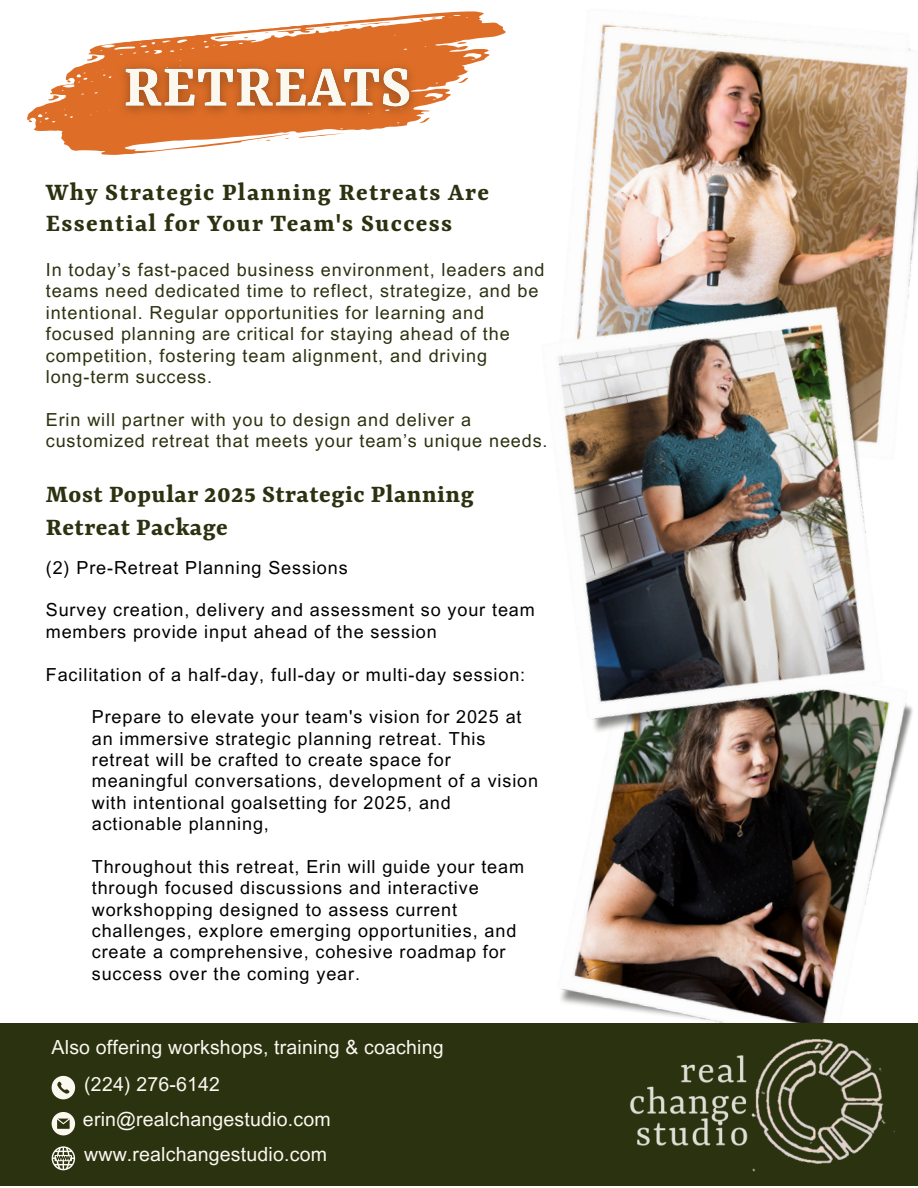
<style>
.page{position:relative;width:918px;height:1188px;background:#fff}
.page>*{position:absolute;margin:0;border:0;box-sizing:border-box;transform-origin:0 0}
.t1{font:700 27px/31.5px "Rasa";letter-spacing:.04em;color:#2b3210}
.t2{font:700 27px/32.7px "Rasa";letter-spacing:.02em;color:#2b3210}
.t3{font:19.5px "Arial MT Pro";letter-spacing:.01em;color:#fbf8ef}
.t4{font:18px/21.3px "Arial MT Pro";letter-spacing:.05em;color:#000}
.t5{font:18px/21.3px "Arial MT Pro";letter-spacing:.05em;color:#2b3210}
</style>
<div class="page">
<svg style="left:98px;top:11px;width:408px;height:53px"></svg>
<svg style="left:457px;top:41px;width:10px;height:3px"></svg>
<svg style="left:214px;top:36px;width:20px;height:3px"></svg>
<svg style="left:360px;top:22px;width:30px;height:4px"></svg>
<svg style="left:419px;top:18px;width:6px;height:3px"></svg>
<svg style="left:244px;top:32px;width:25px;height:6px"></svg>
<svg style="left:27px;top:46px;width:445px;height:109px"></svg>
<svg style="left:299px;top:133px;width:46px;height:5px"></svg>
<svg style="left:47px;top:95px;width:12px;height:6px"></svg>
<svg style="left:427px;top:118px;width:3px;height:5px"></svg>
<img style="left:576px;top:756px;width:326px;height:210px">
<div style="left:0;top:1023px;width:918px;height:162px;background:#2b3210"></div>
<svg style="left:52px;top:1076px;width:23px;height:23px"></svg>
<svg style="left:52px;top:1112px;width:23px;height:23px"></svg>
<svg style="left:52px;top:1146px;width:23px;height:24px"></svg>
<img style="left:486px;top:966px;width:432px;height:220px">
<img style="left:108px;top:54px;width:319px;height:73px">
<img style="left:581px;top:24px;width:337px;height:245px">
<img style="left:558px;top:269px;width:355px;height:487px">
<p class="t1" style="left:46px;top:178px;width:445px">Why Strategic Planning Retreats Are<br>Essential for Your Team's Success</p>
<p class="t5" style="left:46px;top:261px;width:500px">In today’s fast-paced business environment, leaders and teams need dedicated time to reflect, strategize, and be intentional. Regular opportunities for learning and focused planning are critical for staying ahead of the competition, fostering team alignment, and driving</p>
<p class="t5" style="left:46px;top:368px;width:168px">long-term success.</p>
<p class="t5" style="left:46px;top:411px;width:503px">Erin will partner with you to design and deliver a customized retreat that meets your team’s unique needs.</p>
<p class="t2" style="left:46px;top:479px;width:430px">Most Popular 2025 Strategic Planning<br>Retreat Package</p>
<h2 class="t4" style="left:46px;top:559px;width:303px">(2) Pre-Retreat Planning Sessions</h2>
<p class="t4" style="left:46px;top:602px;width:490px">Survey creation, delivery and assessment so your team members provide input ahead of the session</p>
<p class="t4" style="left:46px;top:666px;width:481px">Facilitation of a half-day, full-day or multi-day session:</p>
<p class="t4" style="left:92px;top:709px;width:448px">Prepare to elevate your team's vision for 2025 at an immersive strategic planning retreat. This retreat will be crafted to create space for meaningful conversations, development of a vision with intentional goalsetting for 2025, and actionable planning,</p>
<p class="t4" style="left:92px;top:858px;width:434px">Throughout this retreat, Erin will guide your team through focused discussions and interactive workshopping designed to assess current challenges, explore emerging opportunities, and create a comprehensive, cohesive roadmap for success over the coming year.</p>
<p class="t3" style="left:52px;top:1040px;width:393px">Also offering workshops, training &amp; coaching</p>
<p class="t3" style="left:84px;top:1077px;width:137px">(224) 276-6142</p>
<p class="t3" style="left:83px;top:1112px;width:249px">erin@realchangestudio.com</p>
<h2 class="t3" style="left:84px;top:1147px;width:244px">www.realchangestudio.com</h2>
</div>
